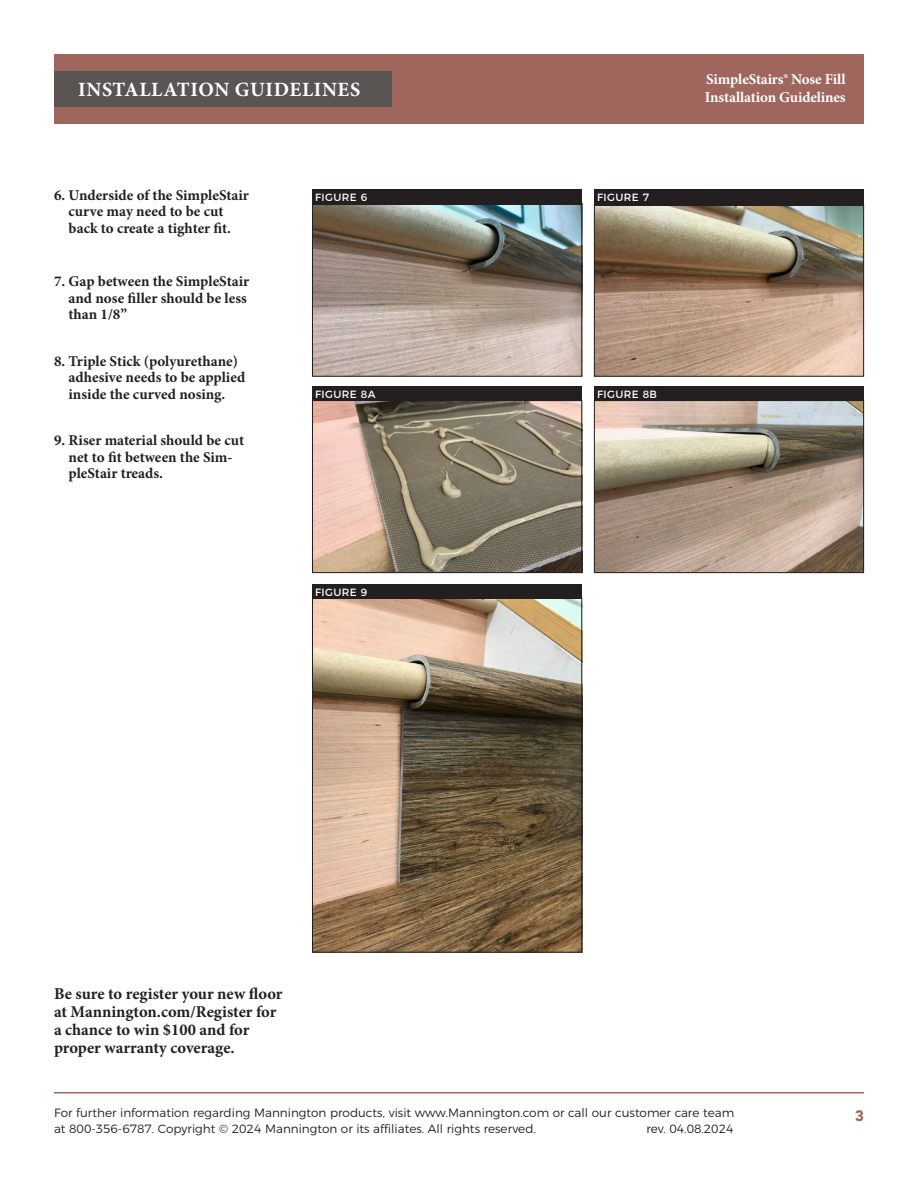
<style>
.page{position:relative;width:918px;height:1188px;background:#fff}
.page>*{position:absolute;margin:0;border:0;box-sizing:border-box;transform-origin:0 0}
.Notes{font:700 20.25px "Minion Pro";letter-spacing:.03em;color:#fff}
.Body{font:700 16.5px/18px "Minion Pro";letter-spacing:-.005em;color:#231f20}
.Body-2{font:700 15px/16.5px "Minion Pro";color:#231f20}
.Notes-2{font:700 15px "Minion Pro";letter-spacing:-.01em;color:#fff}
.Notes-3{font:900 15px "Avenir";color:#9f665d}
.t1{font:300 12px/16.5px "Montserrat";color:#231f20}
.Notes-4{font:10.5px "Montserrat";letter-spacing:.04em;color:#fff}
</style>
<div class="page">
<div style="left:54px;top:54px;width:810px;height:69px;background:#9f665d"></div>
<div style="left:54px;top:71px;width:338px;height:35px;background:#585553"></div>
<hr style="left:54px;top:1092px;width:810px;height:2px;background:#9f665d">
<img style="left:596px;top:206px;width:266px;height:169px">
<div style="left:594px;top:204px;width:270px;height:173px;border:1px solid #231f20"></div>
<div style="left:594px;top:189px;width:270px;height:16px;background:#231f20"></div>
<img style="left:314px;top:206px;width:266px;height:169px">
<div style="left:312px;top:204px;width:270px;height:173px;border:1px solid #231f20"></div>
<div style="left:312px;top:189px;width:270px;height:16px;background:#231f20"></div>
<img style="left:596px;top:402px;width:266px;height:169px">
<div style="left:594px;top:400px;width:270px;height:173px;border:1px solid #231f20"></div>
<div style="left:594px;top:387px;width:270px;height:14px;background:#231f20"></div>
<img style="left:314px;top:402px;width:266px;height:169px">
<div style="left:312px;top:400px;width:270px;height:173px;border:1px solid #231f20"></div>
<div style="left:312px;top:387px;width:270px;height:14px;background:#231f20"></div>
<img style="left:314px;top:599px;width:266px;height:352px">
<div style="left:312px;top:597px;width:270px;height:356px;border:1px solid #231f20"></div>
<div style="left:312px;top:584px;width:270px;height:14px;background:#231f20"></div>
<p class="Notes" style="left:78px;top:75px;width:284px">INSTALLATION GUIDELINES</p>
<p class="Body-2" style="left:69px;top:187px;width:182px;text-indent:-15px">6. Underside of the SimpleStair curve may need to be cut back to create a tighter fit.</p>
<p class="Body-2" style="left:69px;top:273px;width:182px;text-indent:-15px">7. Gap between the SimpleStair and nose filler should be less than 1/8”</p>
<p class="Body-2" style="left:69px;top:352px;width:178px;text-indent:-15px">8. Triple Stick (polyurethane) adhesive needs to be applied inside the curved nosing.</p>
<p class="Body-2" style="left:69px;top:432px;width:177px;text-indent:-15px">9. Riser material should be cut net to fit between the Sim&shy;pleStair treads.</p>
<p class="Notes-4" style="left:315px;top:189px;width:54px">FIGURE 6</p>
<p class="Notes-4" style="left:597px;top:189px;width:54px">FIGURE 7</p>
<p class="Notes-4" style="left:315px;top:386px;width:62px">FIGURE 8A</p>
<p class="Notes-4" style="left:597px;top:386px;width:61px">FIGURE 8B</p>
<p class="Notes-4" style="left:315px;top:584px;width:54px">FIGURE 9</p>
<p class="Notes-2" style="left:706px;top:68px;width:141px">SimpleStairs® Nose Fill</p>
<p class="Notes-2" style="left:705px;top:86px;width:142px">Installation Guidelines</p>
<p class="Body" style="left:54px;top:985px;width:230px">Be sure to register your new floor at Mannington.com/Register for a chance to win $100 and for proper warranty coverage.</p>
<p class="t1" style="left:54px;top:1103px;width:682px">For further information regarding Mannington products, visit www.Mannington.com or call our customer care team at 800-356-6787. Copyright © 2024 Mannington or its affiliates. All rights reserved.</p>
<p class="t1" style="left:646px;top:1120px;width:89px">rev. 04.08.2024</p>
<p class="Notes-3" style="left:855px;top:1103px;width:10px">3</p>
</div>
